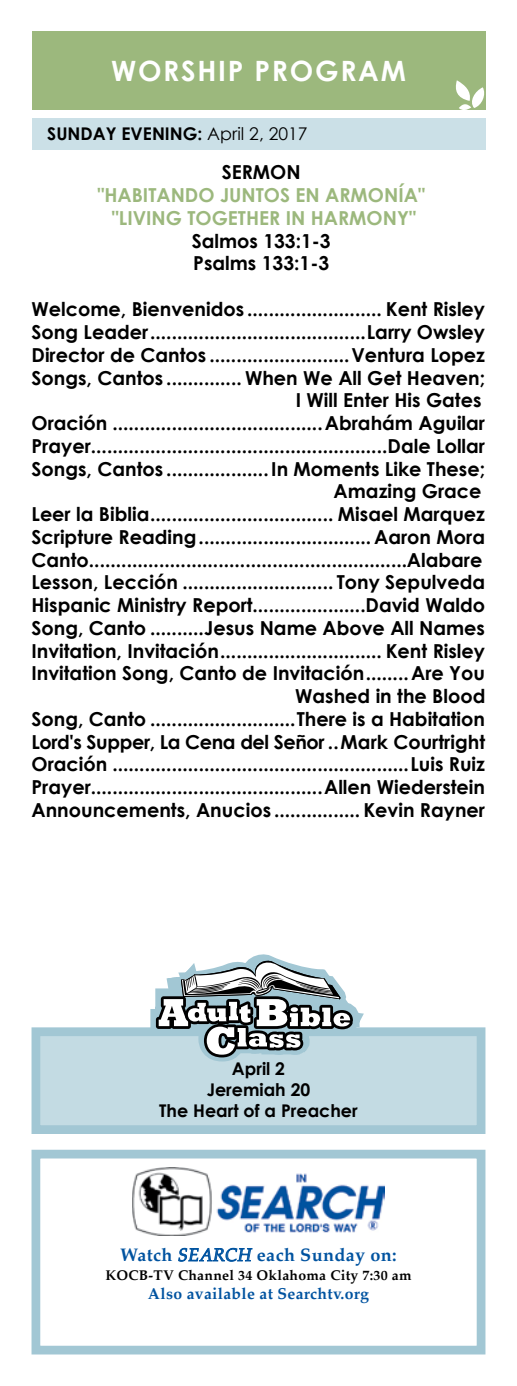
<style>
.page{position:relative;width:517px;height:1386px;background:#fff}
.page>*{position:absolute;margin:0;border:0;box-sizing:border-box;transform-origin:0 0}
.t1{font:700 28px "Century Gothic";letter-spacing:.06em;color:#fff}
.t2{font:700 19.25px/22.8px "Century Gothic";color:#000}
.t3{font:700 19.25px/22.8px "Century Gothic";color:#9cb87d;text-align:center}
.t4{font:700 18.03px "Palatino";letter-spacing:.02em;color:#0053a0}
.t5{font:700 17.5px/21px "Century Gothic";color:#000;text-align:center}
.t6{font:700 15.75px "Palatino";letter-spacing:.02em;color:#0053a0}
.t7{font:700 14px "Palatino";letter-spacing:.02em;color:#000}
.s1{font-weight:400}
.s2{font-weight:400;font-style:italic}
</style>
<div class="page">
<div style="left:32px;top:32px;width:453px;height:78px;background:#9cb87d"></div>
<svg style="left:455px;top:80px;width:31px;height:30px"></svg>
<div style="left:32px;top:118px;width:453px;height:32px;background:#cbe0e7"></div>
<svg style="left:178px;top:1247px;width:75px;height:15px"></svg>
<div style="left:32px;top:1150px;width:453px;height:204px;border:9px solid #a2c7d4"></div>
<img style="left:132px;top:1168px;width:252px;height:68px">
<div style="left:32px;top:1027px;width:453px;height:107px;background:#c3dbe3;border:9px solid #a2c7d4"></div>
<svg style="left:124px;top:954px;width:249px;height:180px"></svg>
<h1 class="t1" style="left:111px;top:54px;width:296px">WORSHIP PROGRAM</h1>
<p class="t5" style="left:47px;top:123px;width:262px">SUNDAY EVENING: <span class="s1">April 2, 2017</span></p>
<p class="t2" style="left:222px;top:161px;width:80px">SERMON</p>
<p class="t3" style="left:97px;top:183px;width:329px">"HABITANDO JUNTOS EN ARMONÍA" "LIVING TOGETHER IN HARMONY"</p>
<p class="t2" style="left:192px;top:229px;width:140px">Salmos 133:1-3<br>Psalms 133:1-3</p>
<p class="t2" style="left:31px;top:298px;width:455px;text-align:right">Welcome, Bienvenidos ......................... Kent Risley Song Leader........................................Larry Owsley Director de Cantos ..........................Ventura Lopez Songs, Cantos .............. When We All Get Heaven; I Will Enter His Gates<br>Oración .......................................Abrahám Aguilar Prayer.......................................................Dale Lollar Songs, Cantos ...................In Moments Like These; Amazing Grace<br>Leer la Biblia.................................. Misael Marquez Scripture Reading................................ Aaron Mora Canto...........................................................Alabare Lesson, Lección ............................ Tony Sepulveda Hispanic Ministry Report.....................David Waldo Song, Canto ..........Jesus Name Above All Names Invitation, Invitación.............................. Kent Risley Invitation Song, Canto de Invitación........Are You Washed in the Blood<br>Song, Canto ...........................There is a Habitation Lord's Supper, La Cena del Señor ..Mark Courtright Oración .......................................................Luis Ruiz Prayer...........................................Allen Wiederstein Announcements, Anucios ................ Kevin Rayner</p>
<p class="t5" style="left:159px;top:1058px;width:200px">April 2<br>Jeremiah 20<br>The Heart of a Preacher</p>
<p class="t4" style="left:120px;top:1240px;width:278px">Watch <span class="s2">SEARCH</span> each Sunday on:</p>
<p class="t7" style="left:105px;top:1263px;width:308px">KOCB-TV Channel 34 Oklahoma City 7:30 am</p>
<p class="t6" style="left:148px;top:1280px;width:222px">Also available at Searchtv.org</p>
</div>
